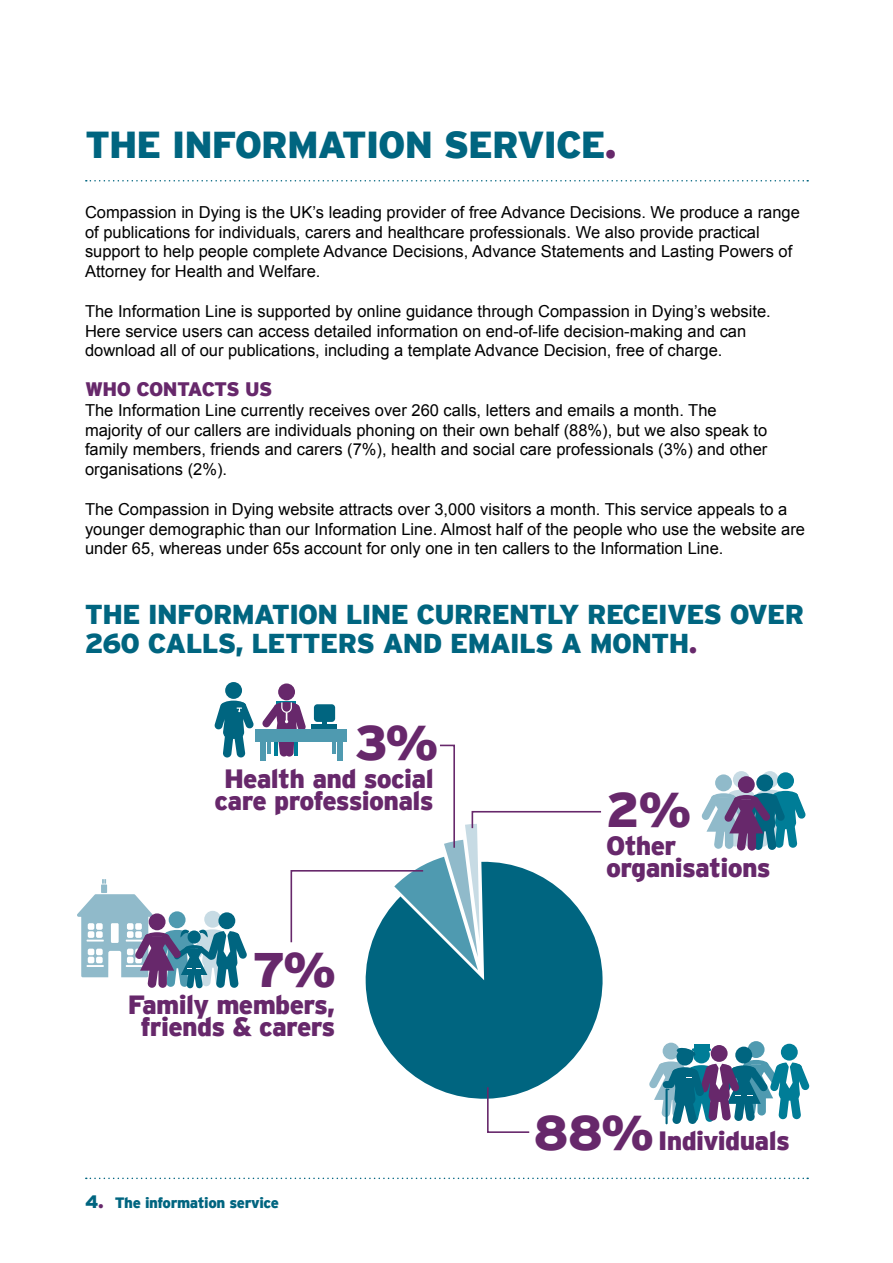
<style>
.page{position:relative;width:893px;height:1263px;background:#fff}
.page>*{position:absolute;margin:0;border:0;box-sizing:border-box;transform-origin:0 0}
.t1{font:900 48.45px "Interstate";color:#67286b}
.t2{font:900 37.5px "Interstate";letter-spacing:-.025em;color:#006580}
.t3{font:900 27.3px/29px "Interstate";letter-spacing:-.025em;color:#006580}
.t4{font:900 26.4px/22px "Interstate";letter-spacing:-.025em;color:#67286b;text-align:center}
.t5{font:900 19.5px "Interstate";letter-spacing:-.03em;color:#67286b}
.t6{font:16.5px/19.8px "Arial";color:#000}
.t7{font:900 15px "Interstate";letter-spacing:-.025em;color:#006580}
.s1{color:#67286b}
.s2{font-size:18px}
.s3{font-size:18px;color:#67286b}
.s4{font-size:48.45px}
</style>
<div class="page">
<div style="left:663px;top:1043px;width:16px;height:16px;background:#90baca;border-radius:50%"></div>
<div style="left:694px;top:1044px;width:15px;height:6px;background:#007d97"></div>
<div style="left:748px;top:1041px;width:16px;height:17px;background:#4f9ab0;border-radius:50%"></div>
<div style="left:711px;top:1045px;width:17px;height:17px;background:#67286b;border-radius:50%"></div>
<div style="left:781px;top:1044px;width:17px;height:16px;background:#007d97;border-radius:50%"></div>
<svg style="left:649px;top:1047px;width:161px;height:77px"></svg>
<svg style="left:761px;top:771px;width:17px;height:17px"></svg>
<div style="left:777px;top:772px;width:17px;height:17px;background:#007d97;border-radius:50%"></div>
<div style="left:733px;top:771px;width:17px;height:17px;background:#c7dbe4;border-radius:50%"></div>
<div style="left:715px;top:774px;width:17px;height:17px;background:#90baca;border-radius:50%"></div>
<div style="left:756px;top:774px;width:17px;height:17px;background:#006580;border-radius:50%"></div>
<div style="left:738px;top:776px;width:17px;height:17px;background:#67286b;border-radius:50%"></div>
<svg style="left:701px;top:790px;width:105px;height:61px"></svg>
<div style="left:278px;top:683px;width:17px;height:17px;background:#67286b;border-radius:50%"></div>
<div style="left:256px;top:729px;width:91px;height:12px;background:#4f9ab0"></div>
<div style="left:260px;top:733px;width:6px;height:27px;background:#4f9ab0"></div>
<div style="left:225px;top:682px;width:17px;height:17px;background:#006580;border-radius:50%"></div>
<svg style="left:214px;top:701px;width:40px;height:57px"></svg>
<div style="left:101px;top:884px;width:6px;height:9px;background:#90baca"></div>
<svg style="left:102px;top:879px;width:4px;height:5px"></svg>
<svg style="left:77px;top:894px;width:170px;height:94px"></svg>
<svg style="left:365px;top:970px;width:238px;height:129px;fill:#006580"></svg>
<svg style="left:262px;top:701px;width:341px;height:269px"></svg>
<svg style="left:486px;top:1085px;width:45px;height:48px"></svg>
<svg style="left:86px;top:1177px;width:722px;height:2px"></svg>
<svg style="left:86px;top:180px;width:722px;height:2px"></svg>
<h2 class="t2" style="left:85px;top:124px;width:533px">THE INFORMATION SERVICE<span class="s1">.</span></h2>
<p class="t6" style="left:85px;top:202px;width:716px">Compassion in Dying is the UK’s leading provider of free Advance Decisions. We produce a range of publications for individuals, carers and healthcare professionals. We also provide practical support to help people complete Advance Decisions, Advance Statements and Lasting Powers of Attorney for Health and Welfare.</p>
<p class="t6" style="left:85px;top:301px;width:687px">The Information Line is supported by online guidance through Compassion in Dying’s website.<br>Here service users can access detailed information on end-of-life decision-making and can download all of our publications, including a template Advance Decision, free of charge.</p>
<p class="t5" style="left:85px;top:378px;width:189px">WHO CONTACTS US</p>
<p class="t6" style="left:85px;top:400px;width:684px">The Information Line currently receives over 260 calls, letters and emails a month. The majority of our callers are individuals phoning on their own behalf (88%), but we also speak to family members, friends and carers (7%), health and social care professionals (3%) and other organisations (2%).</p>
<p class="t6" style="left:85px;top:499px;width:721px">The Compassion in Dying website attracts over 3,000 visitors a month. This service appeals to a younger demographic than our Information Line. Almost half of the people who use the website are under 65, whereas under 65s account for only one in ten callers to the Information Line.</p>
<h3 class="t3" style="left:85px;top:600px;width:721px">THE INFORMATION LINE CURRENTLY RECEIVES OVER<br>260 CALLS, LETTERS AND EMAILS A MONTH<span class="s1">.</span></h3>
<h1 class="t1" style="left:354px;top:715px;width:85px">3%</h1>
<h3 class="t4" style="left:215px;top:767px;width:221px">Health and social care professionals</h3>
<h1 class="t1" style="left:252px;top:942px;width:85px">7%</h1>
<h3 class="t4" style="left:128px;top:993px;width:209px">Family members, friends &amp; carers</h3>
<p class="t7" style="left:85px;top:1194px;width:195px"><span class="s2">4</span><span class="s3">.</span> The information service</p>
<h1 class="t1" style="left:606px;top:782px;width:86px">2%</h1>
<h3 class="t4" style="left:606px;top:834px;width:166px;text-align:left">Other organisations</h3>
<h3 class="t4" style="left:534px;top:1129px;width:258px"><span class="s4">88%</span> Individuals</h3>
</div>
